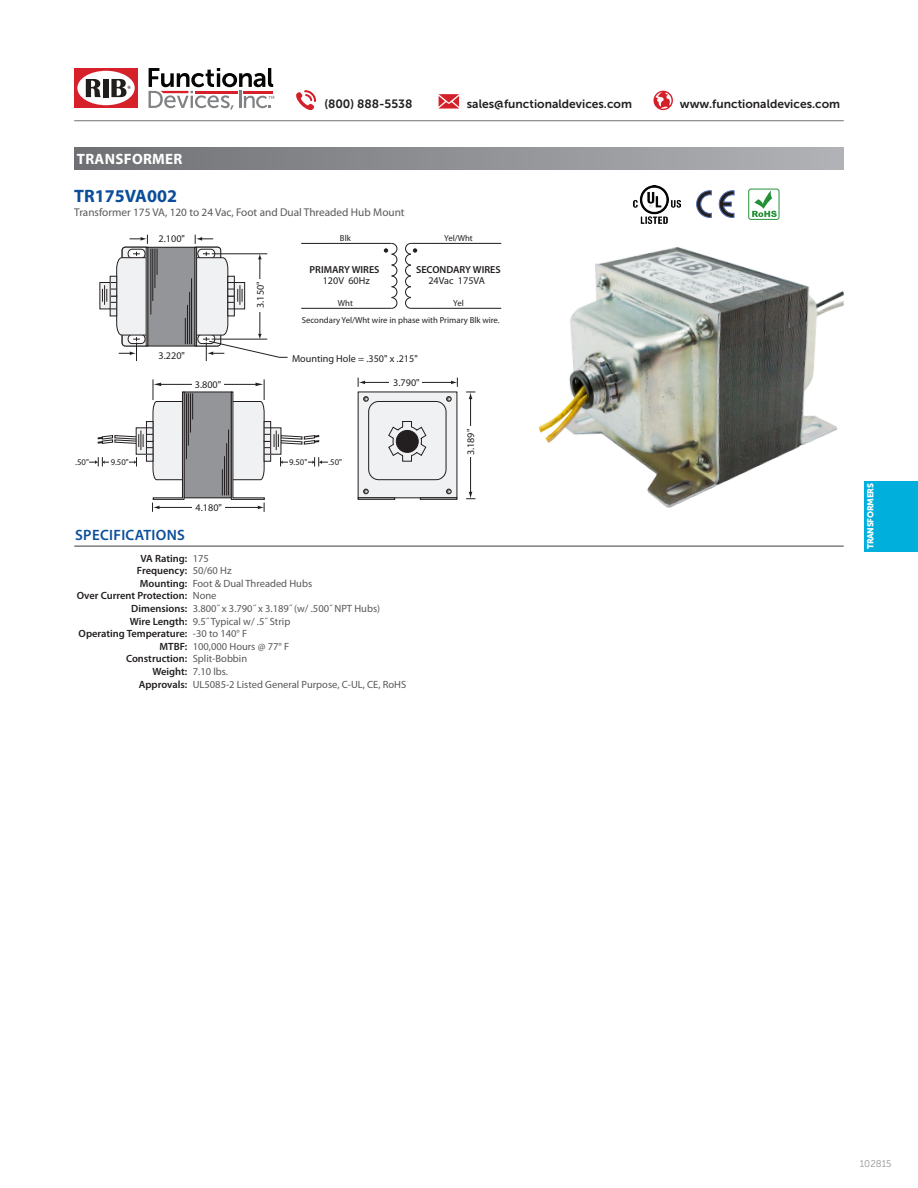
<style>
.page{position:relative;width:918px;height:1188px;background:#fff}
.page>*{position:absolute;margin:0;border:0;box-sizing:border-box;transform-origin:0 0}
.t1{font:700 18px "Myriad Pro";color:#0a4e9a}
.t2{font:600 15px "Myriad Pro";letter-spacing:.02em;color:#0a4e9a}
.t3{font:700 15px "Myriad Pro";letter-spacing:.02em;color:#fff}
.t4{font:12px "Museo Sans 700";color:#231f20}
.t5{font:11.25px "Myriad Pro";color:#57585a}
.t6{font:10.5px "Myriad Pro";color:#57585a}
.t7{font:600 10.5px "Myriad Pro";color:#231f20}
.t8{font:10.2px "Myriad Pro";color:#231f20}
.t9{font:600 10.2px "Myriad Pro";color:#231f20}
.t10{font:9.75px "Museo Sans 300";color:#939598}
.t11{font:8.7px/16.4px "Myriad Pro";color:#231f20}
.t12{font:8.7px "Museo Sans 900";letter-spacing:-.04em;color:#fff}
</style>
<div class="page">
<div style="left:74px;top:68px;width:64px;height:40px;background:#d6202a"></div>
<div style="left:77px;top:71px;width:58px;height:34px;background:#fff;border-radius:50%"></div>
<svg style="left:86px;top:79px;width:15px;height:18px"></svg>
<div style="left:103px;top:79px;width:5px;height:18px;background:#211e1e"></div>
<svg style="left:111px;top:79px;width:20px;height:18px"></svg>
<svg style="left:149px;top:68px;width:125px;height:42px"></svg>
<hr style="left:74px;top:120px;width:770px;height:1px;background:#6f7073">
<svg style="left:296px;top:90px;width:20px;height:20px"></svg>
<svg style="left:654px;top:91px;width:19px;height:19px"></svg>
<svg style="left:439px;top:94px;width:20px;height:15px"></svg>
<div style="left:864px;top:481px;width:54px;height:71px;background:#00afdc"></div>
<div style="left:74px;top:147px;width:769px;height:22px;background:linear-gradient(to right,#6e7073,#b1b2b6)"></div>
<div style="left:148px;top:247px;width:47px;height:99px;background:#939598"></div>
<div style="left:147px;top:247px;width:48px;height:99px;border:1px solid #231f20"></div>
<div style="left:358px;top:392px;width:99px;height:106px;background:#f0f1f2"></div>
<div style="left:368px;top:401px;width:78px;height:79px;border:1px solid #231f20;border-radius:10px"></div>
<div style="left:184px;top:392px;width:47px;height:106px;background:#939598"></div>
<hr style="left:364px;top:382px;width:88px;height:1px;background:#231f20">
<svg style="left:358px;top:378px;width:7px;height:9px"></svg>
<svg style="left:451px;top:378px;width:7px;height:9px"></svg>
<hr style="left:470px;top:398px;width:1px;height:95px;background:#231f20">
<svg style="left:466px;top:392px;width:9px;height:7px"></svg>
<svg style="left:466px;top:492px;width:9px;height:7px"></svg>
<div style="left:390px;top:376px;width:32px;height:13px;background:#fff"></div>
<svg style="left:446px;top:489px;width:6px;height:5px"></svg>
<svg style="left:363px;top:489px;width:6px;height:5px"></svg>
<svg style="left:446px;top:396px;width:6px;height:6px"></svg>
<svg style="left:363px;top:396px;width:6px;height:6px"></svg>
<div style="left:464px;top:427px;width:13px;height:30px;background:#fff"></div>
<div style="left:358px;top:497px;width:37px;height:3px;border:1px solid #231f20"></div>
<div style="left:420px;top:497px;width:37px;height:3px;border:1px solid #231f20"></div>
<svg style="left:102px;top:235px;width:56px;height:126px"></svg>
<svg style="left:388px;top:421px;width:39px;height:41px"></svg>
<div style="left:396px;top:430px;width:22px;height:22px;background:#231f20;border-radius:50%"></div>
<div style="left:396px;top:430px;width:23px;height:23px;border:1px solid #231f20;border-radius:50%"></div>
<svg style="left:185px;top:235px;width:103px;height:126px"></svg>
<div style="left:146px;top:247px;width:2px;height:99px;border:1px solid #231f20"></div>
<div style="left:195px;top:247px;width:2px;height:99px;border:1px solid #231f20"></div>
<hr style="left:301px;top:243px;width:91px;height:1px;background:#231f20">
<hr style="left:301px;top:308px;width:91px;height:1px;background:#231f20">
<hr style="left:411px;top:243px;width:90px;height:1px;background:#231f20">
<hr style="left:411px;top:308px;width:90px;height:1px;background:#231f20">
<svg style="left:384px;top:242px;width:14px;height:67px"></svg>
<svg style="left:405px;top:242px;width:12px;height:67px"></svg>
<svg style="left:89px;top:379px;width:109px;height:133px"></svg>
<svg style="left:219px;top:379px;width:109px;height:133px"></svg>
<div style="left:192px;top:501px;width:32px;height:13px;background:#fff"></div>
<hr style="left:74px;top:546px;width:770px;height:1px;background:#3e3e3f">
<img style="left:538px;top:211px;width:306px;height:297px">
<svg style="left:719px;top:191px;width:15px;height:27px"></svg>
<svg style="left:697px;top:191px;width:14px;height:27px"></svg>
<div style="left:749px;top:189px;width:30px;height:30px;background:#fff;border-radius:2px"></div>
<svg style="left:752px;top:191px;width:25px;height:26px"></svg>
<div style="left:748px;top:189px;width:31px;height:31px;border:1px solid #269039;border-radius:2px"></div>
<img style="left:633px;top:185px;width:48px;height:39px">
<h2 class="t3" style="left:77px;top:149px;width:107px">TRANSFORMER</h2>
<p class="t4" style="left:324px;top:98px;width:90px">(800) 888-5538</p>
<p class="t4" style="left:467px;top:98px;width:167px">sales@functionaldevices.com</p>
<p class="t4" style="left:680px;top:98px;width:162px">www.functionaldevices.com</p>
<p class="t1" style="left:74px;top:185px;width:104px">TR175VA002</p>
<p class="t5" style="left:74px;top:205px;width:332px">Transformer 175 VA, 120 to 24 Vac, Foot and Dual Threaded Hub Mount</p>
<p class="t8" style="left:159px;top:232px;width:28px">2.100"</p>
<p class="t11" style="left:340px;top:230px;width:12px">Blk</p>
<p class="t11" style="left:444px;top:230px;width:30px">Yel/Wht</p>
<p class="t8" style="left:159px;top:349px;width:28px">3.220"</p>
<p class="t8" style="left:195px;top:378px;width:28px">3.800"</p>
<p class="t8" style="left:254px;top:308px;width:28px;rotate:-90deg">3.150"</p>
<p class="t9" style="left:310px;top:263px;width:71px">PRIMARY WIRES</p>
<p class="t9" style="left:416px;top:263px;width:86px">SECONDARY WIRES</p>
<p class="t8" style="left:323px;top:274px;width:49px">120V 60Hz</p>
<p class="t8" style="left:428px;top:274px;width:58px">24Vac 175VA</p>
<p class="t11" style="left:302px;top:295px;width:199px;text-indent:152px">Yel<br>Secondary Yel/Wht wire in phase with Primary Blk wire.</p>
<p class="t11" style="left:338px;top:295px;width:17px">Wht</p>
<p class="t8" style="left:292px;top:352px;width:127px">Mounting Hole = .350" x .215"</p>
<p class="t8" style="left:393px;top:376px;width:28px">3.790"</p>
<p class="t8" style="left:464px;top:455px;width:28px;rotate:-90deg">3.189"</p>
<p class="t11" style="left:75px;top:454px;width:15px">.50"</p>
<p class="t11" style="left:111px;top:454px;width:20px">9.50"</p>
<p class="t11" style="left:289px;top:454px;width:20px">9.50"</p>
<p class="t11" style="left:328px;top:454px;width:15px">.50"</p>
<p class="t2" style="left:75px;top:526px;width:111px">SPECIFICATIONS</p>
<p class="t8" style="left:196px;top:501px;width:28px">4.180"</p>
<p class="t7" style="left:141px;top:551px;width:48px">VA Rating:</p>
<p class="t7" style="left:137px;top:564px;width:52px">Frequency:</p>
<p class="t7" style="left:140px;top:577px;width:49px">Mounting:</p>
<p class="t7" style="left:77px;top:589px;width:112px">Over Current Protection:</p>
<p class="t7" style="left:131px;top:602px;width:58px">Dimensions:</p>
<p class="t7" style="left:130px;top:614px;width:59px">Wire Length:</p>
<p class="t7" style="left:79px;top:627px;width:110px">Operating Temperature:</p>
<p class="t7" style="left:160px;top:640px;width:29px">MTBF:</p>
<p class="t7" style="left:126px;top:652px;width:63px">Construction:</p>
<p class="t7" style="left:152px;top:665px;width:36px">Weight:</p>
<p class="t7" style="left:139px;top:677px;width:50px">Approvals:</p>
<p class="t6" style="left:193px;top:552px;width:18px">175</p>
<p class="t6" style="left:193px;top:564px;width:40px">50/60 Hz</p>
<p class="t6" style="left:193px;top:577px;width:121px">Foot &amp; Dual Threaded Hubs</p>
<p class="t6" style="left:193px;top:589px;width:25px">None</p>
<p class="t6" style="left:193px;top:602px;width:189px">3.800˝ x 3.790˝ x 3.189˝ (w/ .500˝ NPT Hubs)</p>
<p class="t6" style="left:193px;top:615px;width:99px">9.5˝ Typical w/ .5˝ Strip</p>
<p class="t6" style="left:193px;top:627px;width:56px">-30 to 140° F</p>
<p class="t6" style="left:193px;top:640px;width:98px">100,000 Hours @ 77° F</p>
<p class="t6" style="left:193px;top:652px;width:56px">Split-Bobbin</p>
<p class="t6" style="left:193px;top:665px;width:37px">7.10 lbs.</p>
<p class="t6" style="left:193px;top:678px;width:215px">UL5085-2 Listed General Purpose, C-UL, CE, RoHS</p>
<p class="t12" style="left:865px;top:549px;width:68px;rotate:-90deg">TRANSFORMERS</p>
<p class="t10" style="left:860px;top:1158px;width:33px">102815</p>
</div>
